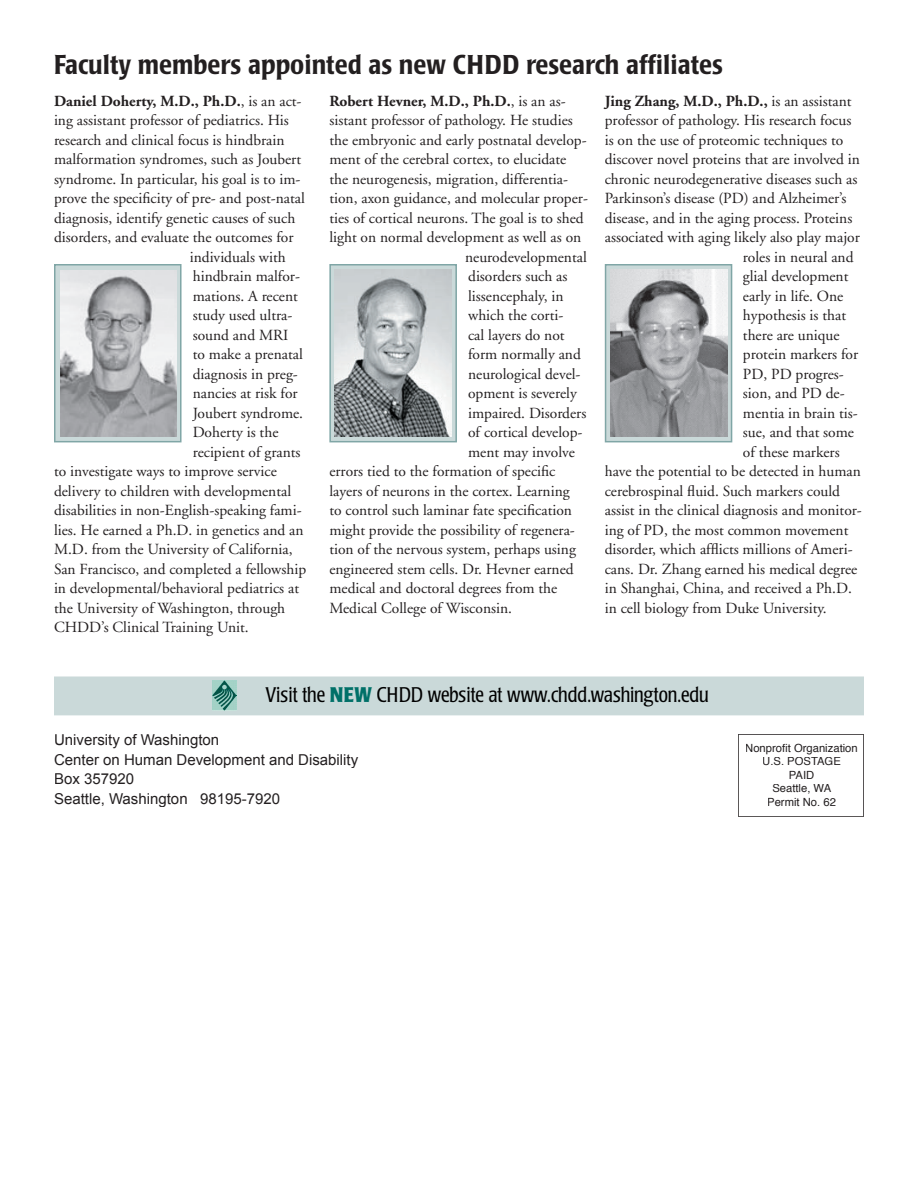
<style>
.page{position:relative;width:918px;height:1188px;background:#fff}
.page>*{position:absolute;margin:0;border:0;box-sizing:border-box;transform-origin:0 0}
.t1{font:500 condensed 27px "Poppl Laudatio";color:#231f20}
.t2{font:300 condensed 21px "Poppl Laudatio";color:#000}
.t3{font:15.45px "Adobe Garamond";color:#231f20}
.t4{font:700 15.45px "Adobe Garamond";color:#231f20}
.t5{font:15px/19.5px "Arial";color:#231f20}
.t6{font:11.25px/13.5px "Helvetica";color:#231f20;text-align:center}
.s1{font-weight:400}
.s2{font-weight:700;color:#007068}
</style>
<div class="page">
<svg style="left:738px;top:734px;width:126px;height:83px"></svg>
<div style="left:54px;top:676px;width:810px;height:39px;background:#cad9d9"></div>
<div style="left:266px;top:686px;width:59px;height:16px;background:#cad9d9"></div>
<div style="left:377px;top:686px;width:331px;height:20px;background:#cad9d9"></div>
<img style="left:212px;top:681px;width:24px;height:30px">
<svg style="left:54px;top:264px;width:128px;height:178px;background:#b9cccc"></svg>
<img style="left:60px;top:270px;width:116px;height:167px">
<svg style="left:329px;top:264px;width:128px;height:178px;background:#b6caca"></svg>
<img style="left:335px;top:269px;width:117px;height:168px">
<svg style="left:605px;top:264px;width:127px;height:178px;background:#b4c8c8"></svg>
<img style="left:611px;top:269px;width:117px;height:168px">
<h1 class="t1" style="left:54px;top:50px;width:670px">Faculty members appointed as new CHDD research affiliates</h1>
<p class="t4" style="left:54px;top:92px;width:249px">Daniel Doherty, M.D., Ph.D.<span class="s1">, is an act-</span></p>
<p class="t3" style="left:54px;top:112px;width:236px">ing assistant professor of pediatrics. His</p>
<p class="t3" style="left:54px;top:132px;width:232px">research and clinical focus is hindbrain</p>
<p class="t3" style="left:54px;top:151px;width:249px">malformation syndromes, such as Joubert</p>
<p class="t3" style="left:54px;top:171px;width:248px">syndrome. In particular, his goal is to im-</p>
<p class="t3" style="left:54px;top:190px;width:252px">prove the specificity of pre- and post-natal</p>
<p class="t3" style="left:54px;top:210px;width:243px">diagnosis, identify genetic causes of such</p>
<p class="t3" style="left:54px;top:229px;width:241px">disorders, and evaluate the outcomes for</p>
<p class="t3" style="left:190px;top:249px;width:98px">individuals with</p>
<p class="t3" style="left:193px;top:268px;width:109px">hindbrain malfor-</p>
<p class="t3" style="left:193px;top:288px;width:107px">mations. A recent</p>
<p class="t3" style="left:193px;top:307px;width:101px">study used ultra-</p>
<p class="t3" style="left:193px;top:327px;width:97px">sound and MRI</p>
<p class="t3" style="left:193px;top:346px;width:112px">to make a prenatal</p>
<p class="t3" style="left:193px;top:366px;width:107px">diagnosis in preg-</p>
<p class="t3" style="left:193px;top:385px;width:106px">nancies at risk for</p>
<p class="t3" style="left:193px;top:405px;width:112px">Joubert syndrome.</p>
<p class="t3" style="left:193px;top:424px;width:87px">Doherty is the</p>
<p class="t3" style="left:193px;top:444px;width:109px">recipient of grants</p>
<p class="t3" style="left:54px;top:463px;width:224px">to investigate ways to improve service</p>
<p class="t3" style="left:54px;top:483px;width:239px">delivery to children with developmental</p>
<p class="t3" style="left:54px;top:502px;width:249px">disabilities in non-English-speaking fami-</p>
<p class="t3" style="left:54px;top:522px;width:251px">lies. He earned a Ph.D. in genetics and an</p>
<p class="t3" style="left:54px;top:541px;width:240px">M.D. from the University of California,</p>
<p class="t3" style="left:54px;top:561px;width:254px">San Francisco, and completed a fellowship</p>
<p class="t3" style="left:54px;top:580px;width:247px">in developmental/behavioral pediatrics at</p>
<p class="t3" style="left:54px;top:600px;width:233px">the University of Washington, through</p>
<p class="t3" style="left:54px;top:619px;width:196px">CHDD’s Clinical Training Unit.</p>
<p class="t4" style="left:329px;top:92px;width:238px">Robert Hevner, M.D., Ph.D.<span class="s1">, is an as-</span></p>
<p class="t3" style="left:329px;top:112px;width:245px">sistant professor of pathology. He studies</p>
<p class="t3" style="left:329px;top:132px;width:259px">the embryonic and early postnatal develop-</p>
<p class="t3" style="left:329px;top:151px;width:238px">ment of the cerebral cortex, to elucidate</p>
<p class="t3" style="left:329px;top:171px;width:240px">the neurogenesis, migration, differentia-</p>
<p class="t3" style="left:329px;top:190px;width:260px">tion, axon guidance, and molecular proper-</p>
<p class="t3" style="left:329px;top:210px;width:256px">ties of cortical neurons. The goal is to shed</p>
<p class="t3" style="left:329px;top:229px;width:253px">light on normal development as well as on</p>
<p class="t3" style="left:465px;top:249px;width:123px">neurodevelopmental</p>
<p class="t3" style="left:468px;top:268px;width:101px">disorders such as</p>
<p class="t3" style="left:468px;top:288px;width:97px">lissencephaly, in</p>
<p class="t3" style="left:468px;top:307px;width:97px">which the corti-</p>
<p class="t3" style="left:468px;top:327px;width:98px">cal layers do not</p>
<p class="t3" style="left:468px;top:346px;width:114px">form normally and</p>
<p class="t3" style="left:468px;top:366px;width:114px">neurological devel-</p>
<p class="t3" style="left:468px;top:385px;width:110px">opment is severely</p>
<p class="t3" style="left:468px;top:405px;width:120px">impaired. Disorders</p>
<p class="t3" style="left:468px;top:424px;width:116px">of cortical develop-</p>
<p class="t3" style="left:468px;top:444px;width:108px">ment may involve</p>
<p class="t3" style="left:329px;top:463px;width:228px">errors tied to the formation of specific</p>
<p class="t3" style="left:329px;top:483px;width:242px">layers of neurons in the cortex. Learning</p>
<p class="t3" style="left:329px;top:502px;width:244px">to control such laminar fate specification</p>
<p class="t3" style="left:329px;top:522px;width:247px">might provide the possibility of regenera-</p>
<p class="t3" style="left:329px;top:541px;width:248px">tion of the nervous system, perhaps using</p>
<p class="t3" style="left:329px;top:561px;width:246px">engineered stem cells. Dr. Hevner earned</p>
<p class="t3" style="left:329px;top:580px;width:229px">medical and doctoral degrees from the</p>
<p class="t3" style="left:329px;top:600px;width:184px">Medical College of Wisconsin.</p>
<p class="t4" style="left:605px;top:92px;width:248px">Jing Zhang, M.D., Ph.D., <span class="s1">is an assistant</span></p>
<p class="t3" style="left:605px;top:112px;width:248px">professor of pathology. His research focus</p>
<p class="t3" style="left:605px;top:132px;width:240px">is on the use of proteomic techniques to</p>
<p class="t3" style="left:605px;top:151px;width:257px">discover novel proteins that are involved in</p>
<p class="t3" style="left:605px;top:171px;width:254px">chronic neurodegenerative diseases such as</p>
<p class="t3" style="left:605px;top:190px;width:243px">Parkinson’s disease (PD) and Alzheimer’s</p>
<p class="t3" style="left:605px;top:210px;width:249px">disease, and in the aging process. Proteins</p>
<p class="t3" style="left:605px;top:229px;width:257px">associated with aging likely also play major</p>
<p class="t3" style="left:743px;top:249px;width:112px">roles in neural and</p>
<p class="t3" style="left:743px;top:268px;width:107px">glial development</p>
<p class="t3" style="left:743px;top:288px;width:102px">early in life. One</p>
<p class="t3" style="left:743px;top:307px;width:105px">hypothesis is that</p>
<p class="t3" style="left:743px;top:327px;width:98px">there are unique</p>
<p class="t3" style="left:743px;top:346px;width:117px">protein markers for</p>
<p class="t3" style="left:743px;top:366px;width:102px">PD, PD progres-</p>
<p class="t3" style="left:743px;top:385px;width:103px">sion, and PD de-</p>
<p class="t3" style="left:743px;top:405px;width:116px">mentia in brain tis-</p>
<p class="t3" style="left:743px;top:424px;width:113px">sue, and that some</p>
<p class="t3" style="left:743px;top:444px;width:98px">of these markers</p>
<p class="t3" style="left:605px;top:463px;width:258px">have the potential to be detected in human</p>
<p class="t3" style="left:605px;top:483px;width:237px">cerebrospinal fluid. Such markers could</p>
<p class="t3" style="left:605px;top:502px;width:259px">assist in the clinical diagnosis and monitor-</p>
<p class="t3" style="left:605px;top:522px;width:245px">ing of PD, the most common movement</p>
<p class="t3" style="left:605px;top:541px;width:249px">disorder, which afflicts millions of Ameri-</p>
<p class="t3" style="left:605px;top:561px;width:254px">cans. Dr. Zhang earned his medical degree</p>
<p class="t3" style="left:605px;top:580px;width:249px">in Shanghai, China, and received a Ph.D.</p>
<p class="t3" style="left:605px;top:600px;width:223px">in cell biology from Duke University.</p>
<h2 class="t2" style="left:266px;top:683px;width:445px">Visit the <span class="s2">NEW</span> CHDD website at www.chdd.washington.edu</h2>
<p class="t5" style="left:54px;top:730px;width:306px">University of Washington<br>Center on Human Development and Disability<br>Box 357920<br>Seattle, Washington 98195-7920</p>
<p class="t6" style="left:745px;top:741px;width:114px">Nonprofit Organization<br>U.S. POSTAGE<br>PAID<br>Seattle, WA<br>Permit No. 62</p>
</div>
